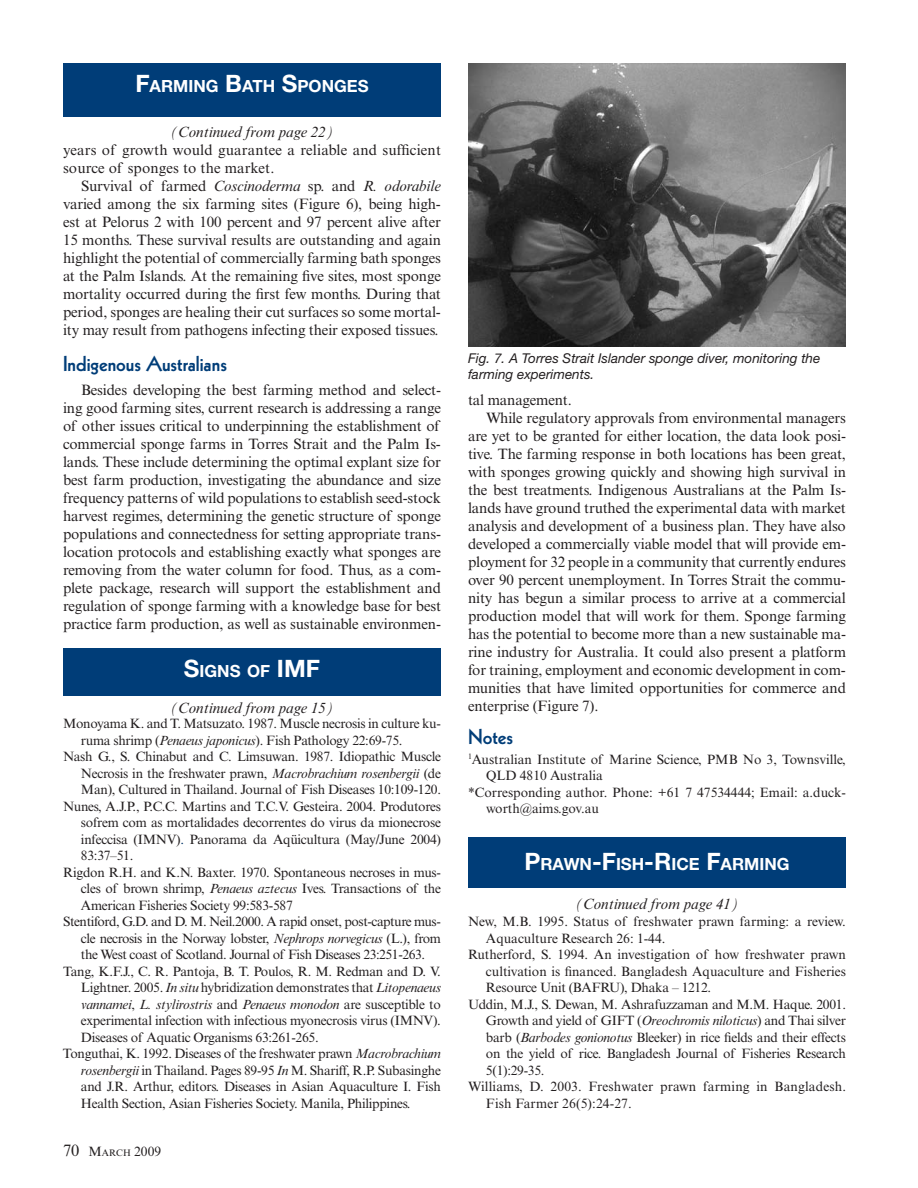
<style>
.page{position:relative;width:918px;height:1188px;background:#fff}
.page>*{position:absolute;margin:0;border:0;box-sizing:border-box;transform-origin:0 0}
.t1{font:800 21px "Kabel";color:#003d78}
.t2{font:700 16.8px "Helvetica Neue";color:#fff}
.t3{font:15px/18px "Times New Roman MT Std";letter-spacing:-.01em;color:#231f20;text-align:justify}
.t4{font:15px/18px "Times New Roman MT Std";letter-spacing:.01em;color:#231f20}
.t5{font:italic 15px "Times New Roman MT Std";color:#231f20}
.t6{font:13.5px "Times New Roman MT Std";letter-spacing:-.02em;color:#231f20}
.t7{font:13.5px "Times New Roman MT Std";color:#231f20}
.t8{font:13.5px "Times New Roman MT Std";letter-spacing:.01em;color:#231f20}
.t9{font:italic 13.5px/16.5px "Helvetica Neue";color:#231f20}
.t10{font:italic 13.5px "Times New Roman MT Std";letter-spacing:-.02em;color:#231f20}
.t11{font:13.5px "Times New Roman MT Std";color:#231f20}
.s1{font-size:24px}
.s2{font-style:italic}
.s3{color:#036}
.s4{font-style:normal}
.s5{font-size:16.5px}
.s6{font-size:9.45px}
</style>
<div class="page">
<img style="left:468px;top:63px;width:378px;height:283px">
<div style="left:63px;top:63px;width:378px;height:54px;background:#003d78"></div>
<div style="left:468px;top:837px;width:378px;height:51px;background:#003d78"></div>
<div style="left:63px;top:648px;width:378px;height:48px;background:#003d78"></div>
<p class="t2" style="left:135px;top:76px;width:234px"><span class="s1">F</span>ARMING <span class="s1">B</span>ATH <span class="s1">S</span>PONGES</p>
<p class="t5" style="left:170px;top:123px;width:165px">(Continued from page 22)</p>
<p class="t4" style="left:63px;top:141px;width:380px">years of growth would guarantee a reliable and sufficient source of sponges to the market.</p>
<p class="t3" style="left:63px;top:177px;width:380px;text-indent:18px">Survival of farmed <span class="s2">Coscinoderma</span> sp. and <span class="s2">R. odorabile </span>varied among the six farming sites (Figure 6), being high&shy;est at Pelorus 2 with 100 percent and 97 percent alive after 15 months. These survival results are outstanding and again highlight the potential of commercially farming bath sponges at the Palm Islands. At the remaining five sites, most sponge mortality occurred during the first few months. During that period, sponges are healing their cut surfaces so some mortal&shy;ity may result from pathogens infecting their exposed tissues.</p>
<h1 class="t1" style="left:63px;top:351px;width:165px">Indigenous Australians</h1>
<p class="t3" style="left:63px;top:381px;width:380px;text-indent:18px">Besides developing the best farming method and select&shy;ing good farming sites, current research is addressing a range of other issues critical to underpinning the establishment of commercial sponge farms in Torres Strait and the Palm Is&shy;lands. These include determining the optimal explant size for best farm production, investigating the abundance and size frequency patterns of wild populations to establish seed-stock harvest regimes, determining the genetic structure of sponge populations and connectedness for setting appropriate trans&shy;location protocols and establishing exactly what sponges are removing from the water column for food. Thus, as a com&shy;plete package, research will support the establishment and regulation of sponge farming with a knowledge base for best practice farm production, as well as sustainable environmen-</p>
<p class="t2" style="left:184px;top:661px;width:138px"><span class="s1">S</span>IGNS OF <span class="s1">IMF</span></p>
<p class="t5" style="left:170px;top:699px;width:165px">(Continued from page 15)</p>
<p class="t6" style="left:63px;top:716px;width:379px">Monoyama K. and T. Matsuzato. 1987. Muscle necrosis in culture ku-</p>
<p class="t6" style="left:81px;top:733px;width:323px">ruma shrimp (<span class="s2">Penaeus japonicus</span>). Fish Pathology 22:69-75.</p>
<p class="t6" style="left:63px;top:749px;width:380px">Nash G., S. Chinabut and C. Limsuwan. 1987. Idiopathic Muscle</p>
<p class="t6" style="left:81px;top:766px;width:362px">Necrosis in the freshwater prawn, <span class="s2">Macrobrachium rosenbergii</span> (de</p>
<p class="t6" style="left:81px;top:782px;width:362px">Man), Cultured in Thailand. Journal of Fish Diseases 10:109-120.</p>
<p class="t6" style="left:63px;top:799px;width:380px">Nunes, A.J.P., P.C.C. Martins and T.C.V. Gesteira. 2004. Produtores</p>
<p class="t6" style="left:81px;top:815px;width:361px">sofrem com as mortalidades decorrentes do virus da mionecrose</p>
<p class="t6" style="left:81px;top:832px;width:361px">infeccisa (IMNV)<span class="s3">.</span> Panorama da Aqüicultura (May/June 2004)</p>
<p class="t6" style="left:81px;top:848px;width:54px">83:37–51.</p>
<p class="t6" style="left:63px;top:865px;width:380px">Rigdon R.H. and K.N. Baxter. 1970. Spontaneous necroses in mus-</p>
<p class="t6" style="left:81px;top:881px;width:362px">cles of brown shrimp, <span class="s2">Penaeus aztecus</span> Ives. Transactions of the</p>
<p class="t6" style="left:81px;top:897px;width:213px">American Fisheries Society 99:583-587</p>
<p class="t6" style="left:63px;top:914px;width:379px">Stentiford, G.D. and D. M. Neil.2000. A rapid onset, post-capture mus-</p>
<p class="t6" style="left:81px;top:930px;width:361px">cle necrosis in the Norway lobster, <span class="s2">Nephrops norvegicus</span> (L.), from</p>
<p class="t6" style="left:81px;top:947px;width:346px">the West coast of Scotland. Journal of Fish Diseases 23:251-263.</p>
<p class="t6" style="left:63px;top:963px;width:379px">Tang, K.F.J., C. R. Pantoja, B. T. Poulos, R. M. Redman and D. V.</p>
<p class="t6" style="left:81px;top:980px;width:361px">Lightner. 2005. <span class="s2">In situ</span> hybridization demonstrates that <span class="s2">Litopenaeus</span></p>
<p class="t10" style="left:81px;top:997px;width:361px">vannamei<span class="s4">,</span> L. stylirostris <span class="s4">and</span> Penaeus monodon <span class="s4">are susceptible to</span></p>
<p class="t6" style="left:81px;top:1013px;width:361px">experimental infection with infectious myonecrosis virus (IMNV).</p>
<p class="t6" style="left:81px;top:1029px;width:239px">Diseases of Aquatic Organisms 63:261-265.</p>
<p class="t6" style="left:63px;top:1046px;width:380px">Tonguthai, K. 1992. Diseases of the freshwater prawn <span class="s2">Macrobrachium</span></p>
<p class="t6" style="left:81px;top:1062px;width:362px"><span class="s2">rosenbergii</span> in Thailand. Pages 89-95 <span class="s2">In</span> M. Shariff, R.P. Subasinghe</p>
<p class="t6" style="left:81px;top:1079px;width:361px">and J.R. Arthur, editors. Diseases in Asian Aquaculture I. Fish</p>
<p class="t6" style="left:81px;top:1095px;width:331px">Health Section, Asian Fisheries Society. Manila, Philippines.</p>
<p class="t11" style="left:63px;top:1144px;width:100px"><span class="s5">70</span> M<span class="s6">ARCH</span> 2009</p>
<p class="t9" style="left:468px;top:350px;width:354px">Fig. 7. A Torres Strait Islander sponge diver, monitoring the farming experiments.</p>
<p class="t3" style="left:468px;top:391px;width:105px">tal management.</p>
<p class="t3" style="left:486px;top:409px;width:361px">While regulatory approvals from environmental managers</p>
<p class="t3" style="left:468px;top:427px;width:380px">are yet to be granted for either location, the data look posi-</p>
<p class="t3" style="left:468px;top:445px;width:379px">tive. The farming response in both locations has been great,</p>
<p class="t3" style="left:468px;top:463px;width:379px">with sponges growing quickly and showing high survival in</p>
<p class="t3" style="left:468px;top:481px;width:380px">the best treatments. Indigenous Australians at the Palm Is-</p>
<p class="t3" style="left:468px;top:499px;width:379px">lands have ground truthed the experimental data with market</p>
<p class="t3" style="left:468px;top:517px;width:379px">analysis and development of a business plan. They have also</p>
<p class="t3" style="left:468px;top:535px;width:380px">developed a commercially viable model that will provide em-</p>
<p class="t3" style="left:468px;top:553px;width:379px">ployment for 32 people in a community that currently endures</p>
<p class="t3" style="left:468px;top:571px;width:379px">over 90 percent unemployment. In Torres Strait the commu-</p>
<p class="t3" style="left:468px;top:589px;width:379px">nity has begun a similar process to arrive at a commercial</p>
<p class="t3" style="left:468px;top:607px;width:379px">production model that will work for them. Sponge farming</p>
<p class="t3" style="left:468px;top:625px;width:380px">has the potential to become more than a new sustainable ma-</p>
<p class="t3" style="left:468px;top:643px;width:380px">rine industry for Australia. It could also present a platform</p>
<p class="t3" style="left:468px;top:661px;width:379px">for training, employment and economic development in com-</p>
<p class="t3" style="left:468px;top:679px;width:379px">munities that have limited opportunities for commerce and</p>
<p class="t3" style="left:468px;top:697px;width:132px">enterprise (Figure 7).</p>
<h1 class="t1" style="left:468px;top:725px;width:47px">Notes</h1>
<p class="t7" style="left:468px;top:751px;width:379px"><sup>1</sup>Australian Institute of Marine Science, PMB No 3, Townsville,</p>
<p class="t7" style="left:486px;top:768px;width:118px">QLD 4810 Australia</p>
<p class="t7" style="left:468px;top:784px;width:380px">*Corresponding author. Phone: +61 7 47534444; Email: a.duck-</p>
<p class="t7" style="left:486px;top:801px;width:114px">worth@aims.gov.au</p>
<p class="t2" style="left:524px;top:853px;width:267px"><span class="s1">P</span>RAWN<span class="s1">-F</span>ISH<span class="s1">-R</span>ICE <span class="s1">F</span>ARMING</p>
<p class="t5" style="left:575px;top:896px;width:165px">(Continued from page 41)</p>
<p class="t7" style="left:468px;top:914px;width:379px">New, M.B. 1995. Status of freshwater prawn farming: a review.</p>
<p class="t7" style="left:486px;top:930px;width:181px">Aquaculture Research 26: 1-44.</p>
<p class="t7" style="left:468px;top:947px;width:379px">Rutherford, S. 1994. An investigation of how freshwater prawn</p>
<p class="t7" style="left:486px;top:963px;width:362px">cultivation is financed. Bangladesh Aquaculture and Fisheries</p>
<p class="t6" style="left:486px;top:980px;width:227px">Resource Unit (BAFRU), Dhaka – 1212.</p>
<p class="t6" style="left:468px;top:996px;width:380px">Uddin, M.J., S. Dewan, M. Ashrafuzzaman and M.M. Haque. 2001.</p>
<p class="t6" style="left:486px;top:1013px;width:362px">Growth and yield of GIFT (<span class="s2">Oreochromis niloticus</span>) and Thai silver</p>
<p class="t6" style="left:486px;top:1029px;width:362px">barb (<span class="s2">Barbodes gonionotus</span> Bleeker) in rice fields and their effects</p>
<p class="t6" style="left:486px;top:1046px;width:361px">on the yield of rice. Bangladesh Journal of Fisheries Research</p>
<p class="t6" style="left:486px;top:1062px;width:60px">5(1):29-35.</p>
<p class="t8" style="left:468px;top:1079px;width:380px">Williams, D. 2003. Freshwater prawn farming in Bangladesh.</p>
<p class="t8" style="left:486px;top:1095px;width:147px">Fish Farmer 26(5):24-27.</p>
</div>
